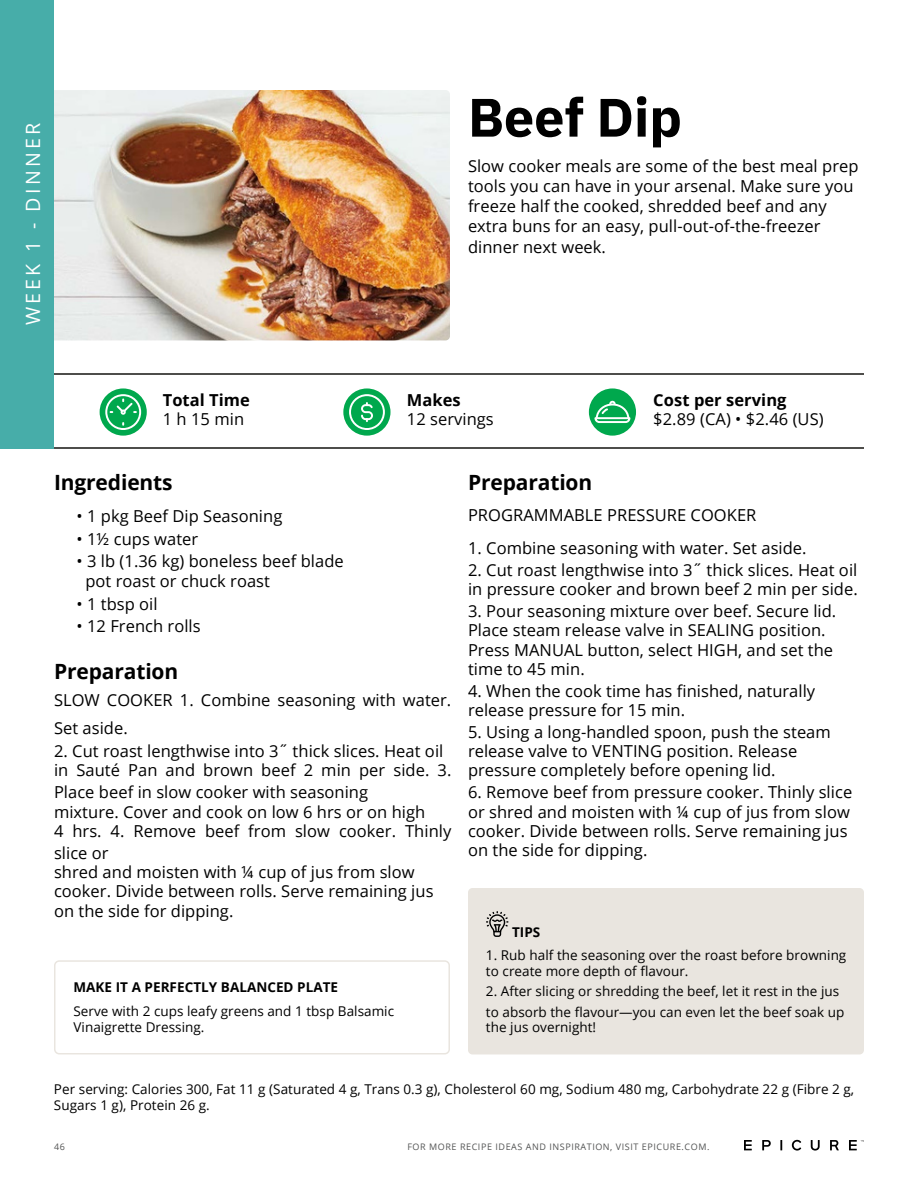
<style>
.page{position:relative;width:918px;height:1188px;background:#fff}
.page>*{position:absolute;margin:0;border:0;box-sizing:border-box;transform-origin:0 0}
.t1{font:700 54px "IBM Plex Sans";color:#000}
.t2{font:700 21px "Open Sans";letter-spacing:-.005em;color:#000}
.t3{font:19.65px "Open Sans";letter-spacing:.165em;color:#fff}
.t4{font:16.5px/19.2px "Open Sans";letter-spacing:.005em;color:#000}
.t5{font:700 16.5px/19.2px "Open Sans";letter-spacing:.005em;color:#000}
.t6{font:13.5px/15.8px "Open Sans";letter-spacing:.005em;color:#000}
.t7{font:700 13.5px "Open Sans";color:#000}
.t8{font:9px "Open Sans";letter-spacing:.065em;color:#535454}
.s1{font-weight:400}
.s2{font-weight:700}
</style>
<div class="page">
<img style="left:54px;top:90px;width:396px;height:250px">
<svg style="left:54px;top:960px;width:396px;height:94px"></svg>
<div style="left:468px;top:888px;width:396px;height:166px;background:#e9e5df;border-radius:4px"></div>
<svg style="left:486px;top:911px;width:22px;height:26px"></svg>
<hr style="left:54px;top:448px;width:810px;height:1px;background:#4e4d4b">
<div style="left:100px;top:388px;width:47px;height:48px;background:#00a84d;border-radius:50%"></div>
<svg style="left:105px;top:394px;width:36px;height:36px"></svg>
<svg style="left:343px;top:388px;width:48px;height:48px"></svg>
<svg style="left:349px;top:394px;width:36px;height:36px"></svg>
<div style="left:589px;top:388px;width:47px;height:48px;background:#00a84d;border-radius:50%"></div>
<svg style="left:594px;top:401px;width:36px;height:22px"></svg>
<hr style="left:54px;top:373px;width:810px;height:1px;background:#4e4d4b">
<div style="left:0;top:0;width:54px;height:448px;background:#47ada9"></div>
<svg style="left:744px;top:1140px;width:8px;height:10px"></svg>
<svg style="left:762px;top:1140px;width:9px;height:10px"></svg>
<svg style="left:780px;top:1140px;width:2px;height:10px"></svg>
<svg style="left:811px;top:1140px;width:9px;height:11px"></svg>
<svg style="left:830px;top:1140px;width:9px;height:10px"></svg>
<svg style="left:849px;top:1140px;width:15px;height:10px"></svg>
<svg style="left:792px;top:1140px;width:9px;height:11px"></svg>
<p class="t3" style="left:19px;top:325px;width:204px;rotate:-90deg">WEEK 1 - DINNER</p>
<h3 class="t1" style="left:468px;top:81px;width:216px">Beef Dip</h3>
<h3 class="t4" style="left:468px;top:155px;width:392px;line-height:20.2px">Slow cooker meals are some of the best meal prep tools you can have in your arsenal. Make sure you freeze half the cooked, shredded beef and any extra buns for an easy, pull-out-of-the-freezer dinner next week.</h3>
<h3 class="t5" style="left:163px;top:390px;width:89px">Total Time<br><span class="s1">1 h 15 min</span></h3>
<h4 class="t4" style="left:407px;top:390px;width:88px"><span class="s2">Makes<br></span>12 servings</h4>
<h5 class="t4" style="left:653px;top:390px;width:172px"><span class="s2">Cost per serving </span>$2.89 (CA) • $2.46 (US)</h5>
<h2 class="t2" style="left:54px;top:468px;width:120px">Ingredients</h2>
<h3 class="t2" style="left:468px;top:468px;width:126px">Preparation</h3>
<h3 class="t4" style="left:468px;top:505px;width:290px">PROGRAMMABLE PRESSURE COOKER</h3>
<h3 class="t4" style="left:468px;top:538px;width:340px">1. Combine seasoning with water. Set aside.</h3>
<h3 class="t4" style="left:468px;top:560px;width:391px">2. Cut roast lengthwise into 3˝ thick slices. Heat oil in pressure cooker and brown beef 2 min per side.</h3>
<h3 class="t4" style="left:468px;top:601px;width:370px">3. Pour seasoning mixture over beef. Secure lid.<br>Place steam release valve in SEALING position.<br>Press MANUAL button, select HIGH, and set the time to 45 min.</h3>
<h3 class="t4" style="left:468px;top:681px;width:349px">4. When the cook time has finished, naturally release pressure for 15 min.</h3>
<h3 class="t4" style="left:468px;top:722px;width:364px">5. Using a long-handled spoon, push the steam release valve to VENTING position. Release pressure completely before opening lid.</h3>
<h3 class="t4" style="left:468px;top:782px;width:386px">6. Remove beef from pressure cooker. Thinly slice</h3>
<h3 class="t4" style="left:468px;top:802px;width:383px">or shred and moisten with ¼ cup of jus from slow cooker. Divide between rolls. Serve remaining jus on the side for dipping.</h3>
<h3 class="t4" style="left:76px;top:506px;width:207px">• 1 pkg Beef Dip Seasoning</h3>
<h3 class="t4" style="left:76px;top:529px;width:123px">• 1½ cups water</h3>
<h3 class="t4" style="left:76px;top:551px;width:269px">• 3 lb (1.36 kg) boneless beef blade</h3>
<h5 class="t4" style="left:85px;top:571px;width:186px">pot roast or chuck roast</h5>
<h3 class="t4" style="left:76px;top:594px;width:83px">• 1 tbsp oil</h3>
<h3 class="t4" style="left:76px;top:616px;width:126px">• 12 French rolls</h3>
<h3 class="t2" style="left:54px;top:657px;width:126px">Preparation</h3>
<h3 class="t4" style="left:54px;top:686px;width:399px;line-height:28.2px">SLOW COOKER 1. Combine seasoning with water.<br>Set aside.</h3>
<h3 class="t4" style="left:54px;top:741px;width:399px">2. Cut roast lengthwise into 3˝ thick slices. Heat oil in Sauté Pan and brown beef 2 min per side. 3.</h3>
<h3 class="t4" style="left:54px;top:782px;width:399px">Place beef in slow cooker with seasoning<br>mixture. Cover and cook on low 6 hrs or on high<br>4 hrs. 4. Remove beef from slow cooker. Thinly</h3>
<h3 class="t4" style="left:54px;top:843px;width:381px">slice or<br>shred and moisten with ¼ cup of jus from slow cooker. Divide between rolls. Serve remaining jus</h3>
<h3 class="t4" style="left:54px;top:901px;width:181px">on the side for dipping.</h3>
<h5 class="t6" style="left:73px;top:975px;width:322px;line-height:23.7px"><span class="s2">MAKE IT A PERFECTLY BALANCED PLATE<br></span>Serve with 2 cups leafy greens and 1 tbsp Balsamic</h5>
<h5 class="t6" style="left:73px;top:1019px;width:133px">Vinaigrette Dressing.</h5>
<p class="t7" style="left:512px;top:922px;width:30px">TIPS</p>
<p class="t6" style="left:486px;top:947px;width:362px">1. Rub half the seasoning over the roast before browning to create more depth of flavour.</p>
<p class="t6" style="left:486px;top:981px;width:360px;line-height:20.2px">2. After slicing or shredding the beef, let it rest in the jus to absorb the flavour—you can even let the beef soak up</p>
<p class="t6" style="left:486px;top:1019px;width:112px">the jus overnight!</p>
<p class="t6" style="left:54px;top:1081px;width:802px">Per serving: Calories 300, Fat 11 g (Saturated 4 g, Trans 0.3 g), Cholesterol 60 mg, Sodium 480 mg, Carbohydrate 22 g (Fibre 2 g,<br>Sugars 1 g), Protein 26 g.</p>
<p class="t8" style="left:54px;top:1140px;width:12px">46</p>
<h3 class="t8" style="left:407px;top:1140px;width:304px">FOR MORE RECIPE IDEAS AND INSPIRATION, VISIT EPICURE.COM.</h3>
</div>
